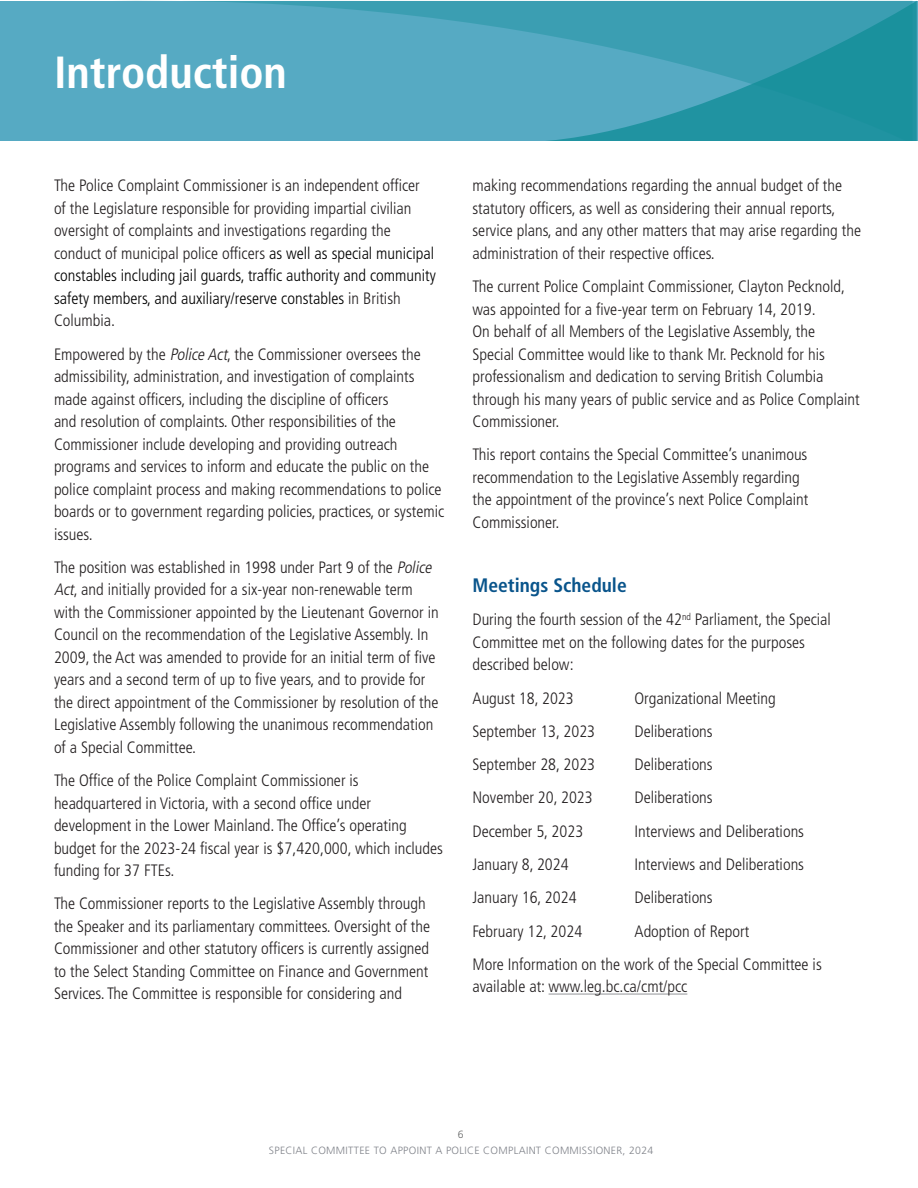
<style>
.page{position:relative;width:918px;height:1188px;background:#fff}
.page>*{position:absolute;margin:0;border:0;box-sizing:border-box;transform-origin:0 0}
.Head_A{font:700 condensed 45px "Frutiger LT Std";color:#fff}
.Head_B{font:700 condensed 19.5px "Frutiger LT Std";color:#09548b}
.Text{font:300 condensed 16.5px/22.5px "Frutiger LT Std";color:#231f20}
.t1{font:300 10.5px "Frutiger LT Std";letter-spacing:.03em;color:#80838a}
.t2{font:300 10.5px "Frutiger LT Std";color:#656666}
.s1{color:#000}
.s2{font-style:italic}
</style>
<div class="page">
<div style="left:1px;top:1px;width:917px;height:139px;background:#56aac3"></div>
<svg style="left:199px;top:1px;width:714px;height:139px"></svg>
<hr style="left:549px;top:994px;width:138px;height:1px;background:#939598">
<p class="Head_A" style="left:54px;top:45px;width:235px">Introduction</p>
<p class="Text" style="left:54px;top:175px;width:383px">The Police Complaint Commissioner is an independent officer<br>of the Legislature responsible for providing impartial civilian oversight of complaints and investigations regarding the conduct of municipal police officers <span class="s1">as well as special municipal constables including jail guards, traffic authority and community safety members, and auxiliary/reserve constables</span> in British Columbia.</p>
<p class="Text" style="left:54px;top:343px;width:392px">Empowered by the <span class="s2">Police Act</span>, the Commissioner oversees the admissibility, administration, and investigation of complaints made against officers, including the discipline of officers<br>and resolution of complaints. Other responsibilities of the Commissioner include developing and providing outreach programs and services to inform and educate the public on the police complaint process and making recommendations to police boards or to government regarding policies, practices, or systemic issues.</p>
<p class="Text" style="left:54px;top:556px;width:386px">The position was established in 1998 under Part 9 of the <span class="s2">Police Act</span>, and initially provided for a six-year non-renewable term with the Commissioner appointed by the Lieutenant Governor in Council on the recommendation of the Legislative Assembly. In 2009, the Act was amended to provide for an initial term of five years and a second term of up to five years, and to provide for the direct appointment of the Commissioner by resolution of the Legislative Assembly following the unanimous recommendation of a Special Committee.</p>
<p class="Text" style="left:54px;top:769px;width:391px">The Office of the Police Complaint Commissioner is headquartered in Victoria, with a second office under development in the Lower Mainland. The Office’s operating budget for the 2023-24 fiscal year is $7,420,000, which includes funding for 37 FTEs.</p>
<p class="Text" style="left:54px;top:893px;width:378px">The Commissioner reports to the Legislative Assembly through the Speaker and its parliamentary committees. Oversight of the Commissioner and other statutory officers is currently assigned to the Select Standing Committee on Finance and Government Services. The Committee is responsible for considering and</p>
<p class="Text" style="left:472px;top:175px;width:390px">making recommendations regarding the annual budget of the statutory officers, as well as considering their annual reports, service plans, and any other matters that may arise regarding the administration of their respective offices.</p>
<p class="Text" style="left:472px;top:275px;width:389px">The current Police Complaint Commissioner, Clayton Pecknold, was appointed for a five-year term on February 14, 2019.<br>On behalf of all Members of the Legislative Assembly, the Special Committee would like to thank Mr. Pecknold for his professionalism and dedication to serving British Columbia through his many years of public service and as Police Complaint Commissioner.</p>
<p class="Text" style="left:472px;top:444px;width:337px">This report contains the Special Committee’s unanimous recommendation to the Legislative Assembly regarding the appointment of the province’s next Police Complaint Commissioner.</p>
<p class="Head_B" style="left:472px;top:574px;width:156px">Meetings Schedule</p>
<p class="Text" style="left:472px;top:608px;width:360px">During the fourth session of the 42<sup>nd</sup> Parliament, the Special<br>Committee met on the following dates for the purposes described below:</p>
<p class="Text" style="left:472px;top:687px;width:103px">August 18, 2023</p>
<p class="Text" style="left:634px;top:687px;width:143px">Organizational Meeting</p>
<p class="Text" style="left:472px;top:720px;width:124px">September 13, 2023</p>
<p class="Text" style="left:634px;top:720px;width:80px">Deliberations</p>
<p class="Text" style="left:472px;top:753px;width:124px">September 28, 2023</p>
<p class="Text" style="left:634px;top:753px;width:80px">Deliberations</p>
<p class="Text" style="left:472px;top:787px;width:122px">November 20, 2023</p>
<p class="Text" style="left:634px;top:787px;width:80px">Deliberations</p>
<p class="Text" style="left:472px;top:820px;width:112px">December 5, 2023</p>
<p class="Text" style="left:634px;top:820px;width:171px">Interviews and Deliberations</p>
<p class="Text" style="left:472px;top:853px;width:98px">January 8, 2024</p>
<p class="Text" style="left:634px;top:853px;width:171px">Interviews and Deliberations</p>
<p class="Text" style="left:472px;top:887px;width:106px">January 16, 2024</p>
<p class="Text" style="left:634px;top:887px;width:80px">Deliberations</p>
<p class="Text" style="left:472px;top:920px;width:111px">February 12, 2024</p>
<p class="Text" style="left:634px;top:920px;width:116px">Adoption of Report</p>
<p class="Text" style="left:472px;top:953px;width:351px">More Information on the work of the Special Committee is available at: www.leg.bc.ca/cmt/pcc</p>
<p class="t2" style="left:458px;top:1129px;width:7px">6</p>
<p class="t1" style="left:269px;top:1144px;width:386px">SPECIAL COMMITTEE TO APPOINT A POLICE COMPLAINT COMMISSIONER, 2024</p>
</div>
